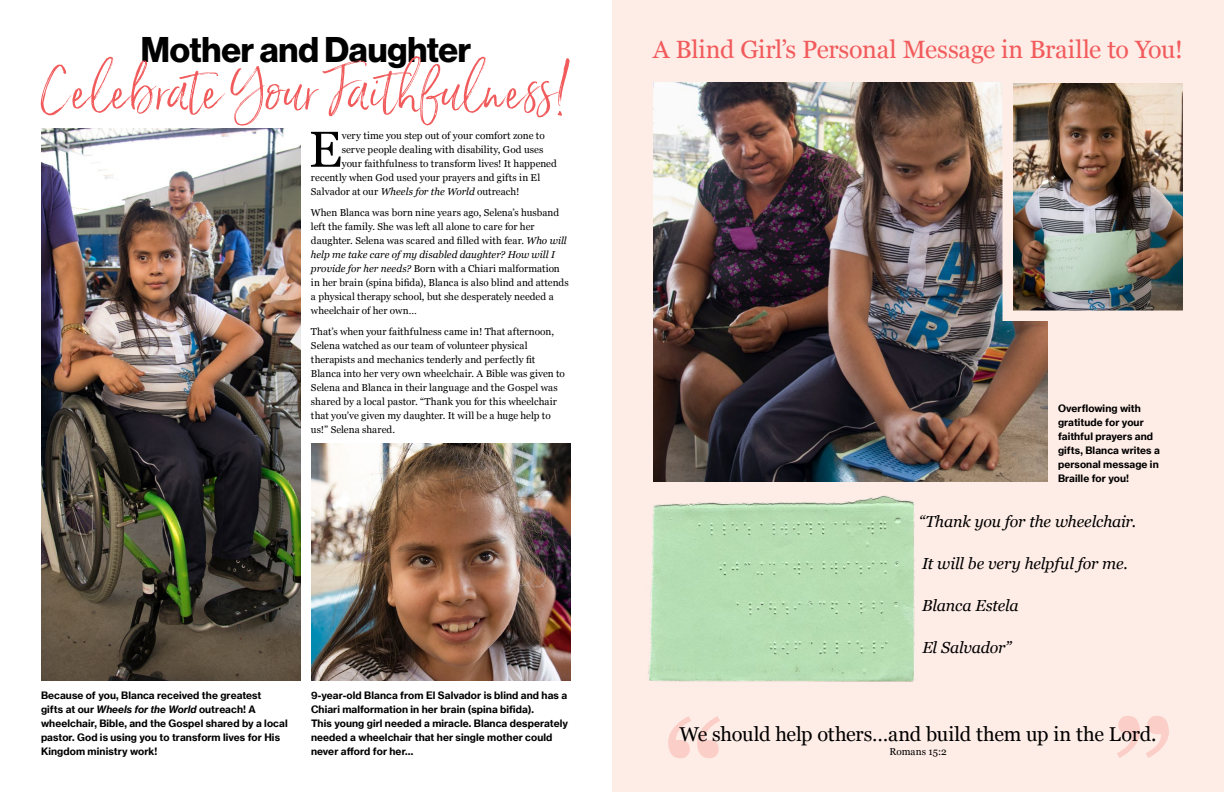
<style>
.page{position:relative;width:1224px;height:792px;background:#fff}
.page>*{position:absolute;margin:0;border:0;box-sizing:border-box;transform-origin:0 0}
.t1{font:160px "Georgia";color:#f15b5c}
.t2{font:55px "Saturday Script";color:#f15b5c}
.t3{font:50.4px "Georgia";color:#000}
.t4{font:700 35px "Haas Grot Disp 75";letter-spacing:-.005em;color:#000}
.t5{font:25px "Georgia";letter-spacing:-.01em;color:#f15b5c}
.t6{font:20px "Georgia";letter-spacing:-.015em;color:#000}
.t7{font:italic 16px "Georgia";letter-spacing:-.01em;color:#000}
.t8{font:10px/14px "Georgia";letter-spacing:.005em;color:#000}
.t9{font:700 10px/14px "N Haas Grotesk TX Pro";letter-spacing:.01em;color:#000}
.s1{font-style:italic}
</style>
<div class="page">
<div style="left:612px;top:0;width:612px;height:792px;background:#feece6"></div>
<img style="left:653px;top:83px;width:395px;height:399px">
<img style="left:648px;top:495px;width:267px;height:187px">
<img style="left:311px;top:443px;width:260px;height:238px">
<img style="left:41px;top:128px;width:260px;height:553px">
<img style="left:997px;top:82px;width:186px;height:244px">
<h3 class="t4" style="left:141px;top:29px;width:332px">Mother and Daughter</h3>
<h3 class="t5" style="left:653px;top:31px;width:532px">A Blind Girl’s Personal Message in Braille to You!</h3>
<h2 class="t2" style="left:41px;top:56px;width:532px">Celebrate Your Faithfulness!</h2>
<h3 class="t3" style="left:309px;top:113px;width:34px">E</h3>
<p class="t8" style="left:342px;top:128px;width:204px">very time you step out of your comfort zone to</p>
<p class="t8" style="left:342px;top:142px;width:203px">serve people dealing with disability, God uses</p>
<p class="t8" style="left:342px;top:156px;width:217px">your faithfulness to transform lives! It happened</p>
<p class="t8" style="left:311px;top:170px;width:231px">recently when God used your prayers and gifts in El</p>
<p class="t8" style="left:311px;top:184px;width:210px">Salvador at our <span class="s1">Wheels for the World</span> outreach!</p>
<p class="t8" style="left:311px;top:205px;width:259px">When Blanca was born nine years ago, Selena’s husband left the family. She was left all alone to care for her daughter. Selena was scared and filled with fear. <span class="s1">Who will help me take care of my disabled daughter? How will I provide for her needs?</span> Born with a Chiari malformation in her brain (spina bifida), Blanca is also blind and attends a physical therapy school, but she desperately needed a wheelchair of her own…</p>
<p class="t8" style="left:311px;top:324px;width:255px">That’s when your faithfulness came in! That afternoon, Selena watched as our team of volunteer physical therapists and mechanics tenderly and perfectly fit Blanca into her very own wheelchair. A Bible was given to Selena and Blanca in their language and the Gospel was shared by a local pastor. “Thank you for this wheelchair that you’ve given my daughter. It will be a huge help to us!” Selena shared.</p>
<p class="t9" style="left:41px;top:688px;width:248px">Because of you, Blanca received the greatest<br>gifts at our <span class="s1">Wheels for the World</span> outreach! A wheelchair, Bible, and the Gospel shared by a local pastor. God is using you to transform lives for His Kingdom ministry work!</p>
<p class="t9" style="left:311px;top:688px;width:259px">9-year-old Blanca from El Salvador is blind and has a Chiari malformation in her brain (spina bifida).<br>This young girl needed a miracle. Blanca desperately needed a wheelchair that her single mother could never afford for her…</p>
<p class="t9" style="left:1058px;top:401px;width:103px">Overflowing with gratitude for your faithful prayers and gifts, Blanca writes a personal message in<br>Braille for you!</p>
<h3 class="t7" style="left:919px;top:510px;width:219px">“Thank you for the wheelchair.</h3>
<h3 class="t7" style="left:922px;top:552px;width:207px">It will be very helpful for me.</h3>
<h3 class="t7" style="left:922px;top:594px;width:98px">Blanca Estela</h3>
<h3 class="t7" style="left:922px;top:636px;width:91px">El Salvador”</h3>
<h1 class="t1" style="left:662px;top:663px;width:67px">“</h1>
<h1 class="t1" style="left:1109px;top:663px;width:67px">”</h1>
<h3 class="t6" style="left:679px;top:719px;width:479px">We should help others…and build them up in the Lord.</h3>
<p class="t8" style="left:889px;top:744px;width:59px">Romans 15:2</p>
</div>
